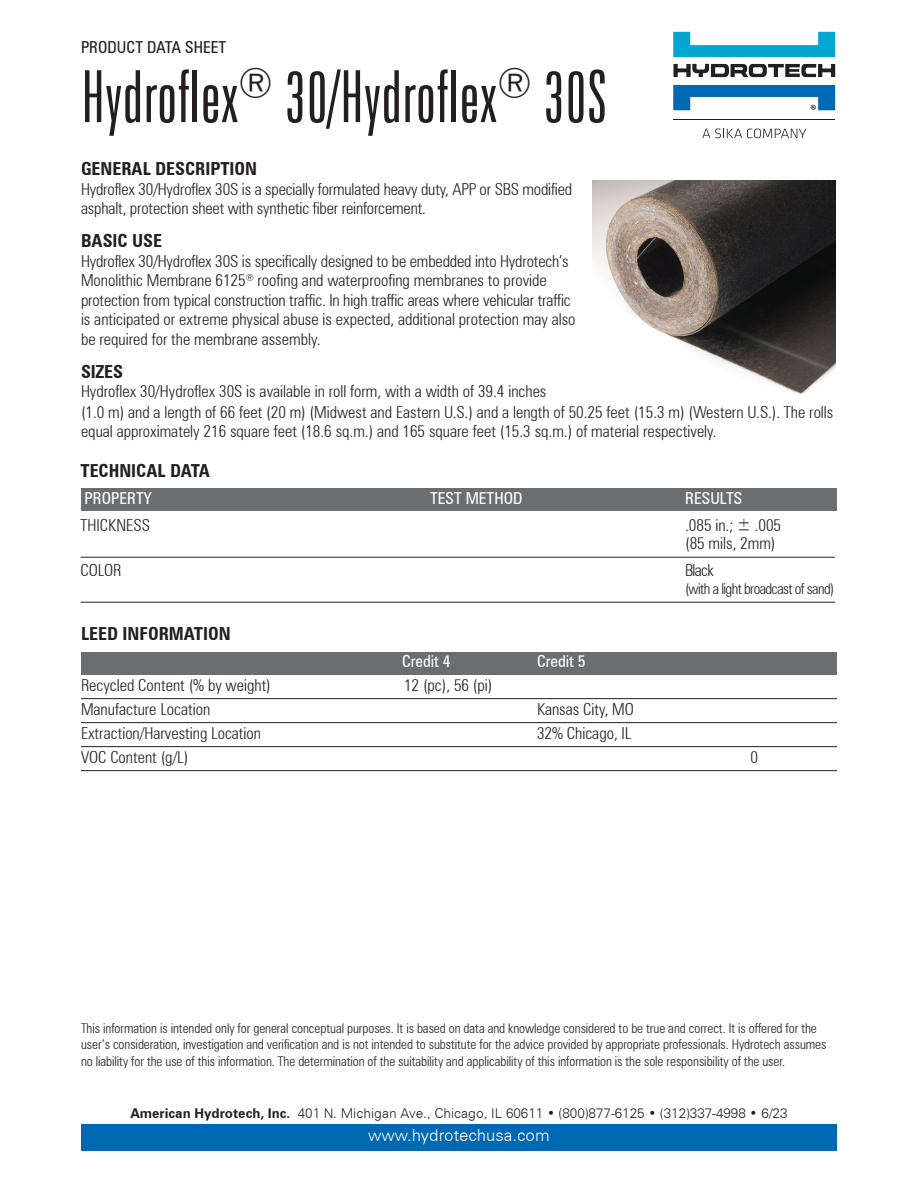
<style>
.page{position:relative;width:918px;height:1188px;background:#fff}
.page>*{position:absolute;margin:0;border:0;box-sizing:border-box;transform-origin:0 0}
.Headline{font:300 extra-condensed 72px "Zurich BT";color:#231f20}
.SubHead{font:700 condensed 18px "Zurich BT";color:#231f20}
.Body_copy{font:300 condensed 16.5px/19.5px "Zurich BT";color:#231f20}
.SubHead-2{font:300 condensed 16.5px/19.5px "Zurich BT";color:#231f20}
.Chart_underline_11_1{font:300 condensed 16.5px/18px "Zurich BT";color:#231f20}
.Chart_headline{font:condensed 16.5px "Zurich BT";color:#fff}
.t1{font:300 16.5px "Zurich BT";color:#fff}
.t2{font:condensed 16.5px "Zurich BT";color:#231f20}
.Chart_Body{font:condensed 16.5px "Zurich BT";color:#fff}
.Chart_underline_11_1-2{font:300 condensed 15px "Zurich BT";letter-spacing:-.04em;color:#231f20}
.Paragraph_Style_1{font:300 condensed 13.5px/16.2px "Zurich BT";letter-spacing:-.005em;color:#231f20}
.t3{font:300 13.5px "Zurich BT";color:#231f20}
.s1{font-size:21.3px}
.s2{font-weight:700}
</style>
<div class="page">
<div style="left:81px;top:1124px;width:756px;height:27px;background:#0168b3"></div>
<svg style="left:673px;top:64px;width:162px;height:13px"></svg>
<svg style="left:673px;top:32px;width:162px;height:25px"></svg>
<svg style="left:673px;top:85px;width:162px;height:25px"></svg>
<hr style="left:673px;top:119px;width:162px;height:1px;background:#231f20">
<svg style="left:702px;top:129px;width:104px;height:9px"></svg>
<img style="left:593px;top:181px;width:242px;height:213px">
<div style="left:81px;top:652px;width:756px;height:22px;background:#6c6d70"></div>
<hr style="left:81px;top:698px;width:756px;height:1px;background:#231f20">
<hr style="left:81px;top:722px;width:756px;height:1px;background:#231f20">
<hr style="left:81px;top:746px;width:756px;height:1px;background:#231f20">
<hr style="left:81px;top:770px;width:756px;height:1px;background:#231f20">
<div style="left:81px;top:489px;width:756px;height:22px;background:#6c6d70"></div>
<hr style="left:81px;top:557px;width:754px;height:1px;background:#231f20">
<hr style="left:81px;top:602px;width:754px;height:1px;background:#231f20">
<p class="t2" style="left:81px;top:38px;width:147px">PRODUCT DATA SHEET</p>
<p class="Headline" style="left:81px;top:57px;width:527px">Hydroflex<sup>®</sup> 30/Hydroflex<sup>®</sup> 30S</p>
<p class="SubHead" style="left:81px;top:158px;width:178px">GENERAL DESCRIPTION</p>
<p class="Body_copy" style="left:81px;top:179px;width:493px">Hydroflex 30/Hydroflex 30S is a specially formulated heavy duty, APP or SBS modified asphalt, protection sheet with synthetic fiber reinforcement.</p>
<p class="SubHead" style="left:81px;top:230px;width:83px">BASIC USE</p>
<p class="SubHead-2" style="left:81px;top:251px;width:489px">Hydroflex 30/Hydroflex 30S is specifically designed to be embedded into Hydrotech’s<br>Monolithic Membrane 6125<sup>®</sup> roofing and waterproofing membranes to provide</p>
<p class="SubHead-2" style="left:81px;top:290px;width:496px">protection from typical construction traffic. In high traffic areas where vehicular traffic is anticipated or extreme physical abuse is expected, additional protection may also be required for the membrane assembly.</p>
<p class="SubHead" style="left:81px;top:360px;width:44px">SIZES</p>
<p class="Body_copy" style="left:81px;top:381px;width:467px">Hydroflex 30/Hydroflex 30S is available in roll form, with a width of 39.4 inches</p>
<p class="Body_copy" style="left:81px;top:402px;width:754px">(1.0 m) and a length of 66 feet (20 m) (Midwest and Eastern U.S.) and a length of 50.25 feet (15.3 m) (Western U.S.). The rolls equal approximately 216 square feet (18.6 sq.m.) and 165 square feet (15.3 sq.m.) of material respectively.</p>
<p class="SubHead" style="left:81px;top:460px;width:131px">TECHNICAL DATA</p>
<p class="Chart_headline" style="left:85px;top:488px;width:69px">PROPERTY</p>
<p class="Chart_headline" style="left:430px;top:488px;width:94px">TEST METHOD</p>
<p class="Chart_headline" style="left:685px;top:488px;width:59px">RESULTS</p>
<p class="Chart_underline_11_1" style="left:81px;top:516px;width:71px">THICKNESS</p>
<p class="Chart_underline_11_1" style="left:685px;top:516px;width:98px">.085 in.; <span class="s1">±</span> .005 (85 mils, 2mm)</p>
<p class="Chart_underline_11_1" style="left:81px;top:561px;width:42px">COLOR</p>
<p class="Chart_underline_11_1" style="left:685px;top:561px;width:30px">Black</p>
<p class="Chart_underline_11_1-2" style="left:685px;top:580px;width:151px">(with a light broadcast of sand)</p>
<p class="SubHead" style="left:81px;top:622px;width:151px">LEED INFORMATION</p>
<p class="Chart_Body" style="left:402px;top:651px;width:50px">Credit 4</p>
<p class="Chart_Body" style="left:537px;top:651px;width:50px">Credit 5</p>
<p class="Chart_underline_11_1" style="left:81px;top:676px;width:191px">Recycled Content (% by weight)</p>
<p class="Chart_underline_11_1" style="left:404px;top:676px;width:90px">12 (pc), 56 (pi)</p>
<p class="Chart_underline_11_1" style="left:81px;top:700px;width:131px">Manufacture Location</p>
<p class="Chart_underline_11_1" style="left:537px;top:700px;width:98px">Kansas City, MO</p>
<p class="Chart_underline_11_1" style="left:81px;top:724px;width:182px">Extraction/Harvesting Location</p>
<p class="Chart_underline_11_1" style="left:537px;top:724px;width:96px">32% Chicago, IL</p>
<p class="Chart_underline_11_1" style="left:81px;top:748px;width:109px">VOC Content (g/L)</p>
<p class="Chart_underline_11_1" style="left:751px;top:748px;width:9px">0</p>
<p class="Paragraph_Style_1" style="left:81px;top:1020px;width:747px">This information is intended only for general conceptual purposes. It is based on data and knowledge considered to be true and correct. It is offered for the user’s consideration, investigation and verification and is not intended to substitute for the advice provided by appropriate professionals. Hydrotech assumes no liability for the use of this information. The determination of the suitability and applicability of this information is the sole responsibility of the user.</p>
<p class="t3" style="left:130px;top:1105px;width:659px"><span class="s2">American Hydrotech, Inc.</span> 401 N. Michigan Ave., Chicago, IL 60611 • (800)877-6125 • (312)337-4998 • 6/23</p>
<p class="t1" style="left:368px;top:1125px;width:183px">www.hydrotechusa.com</p>
</div>
